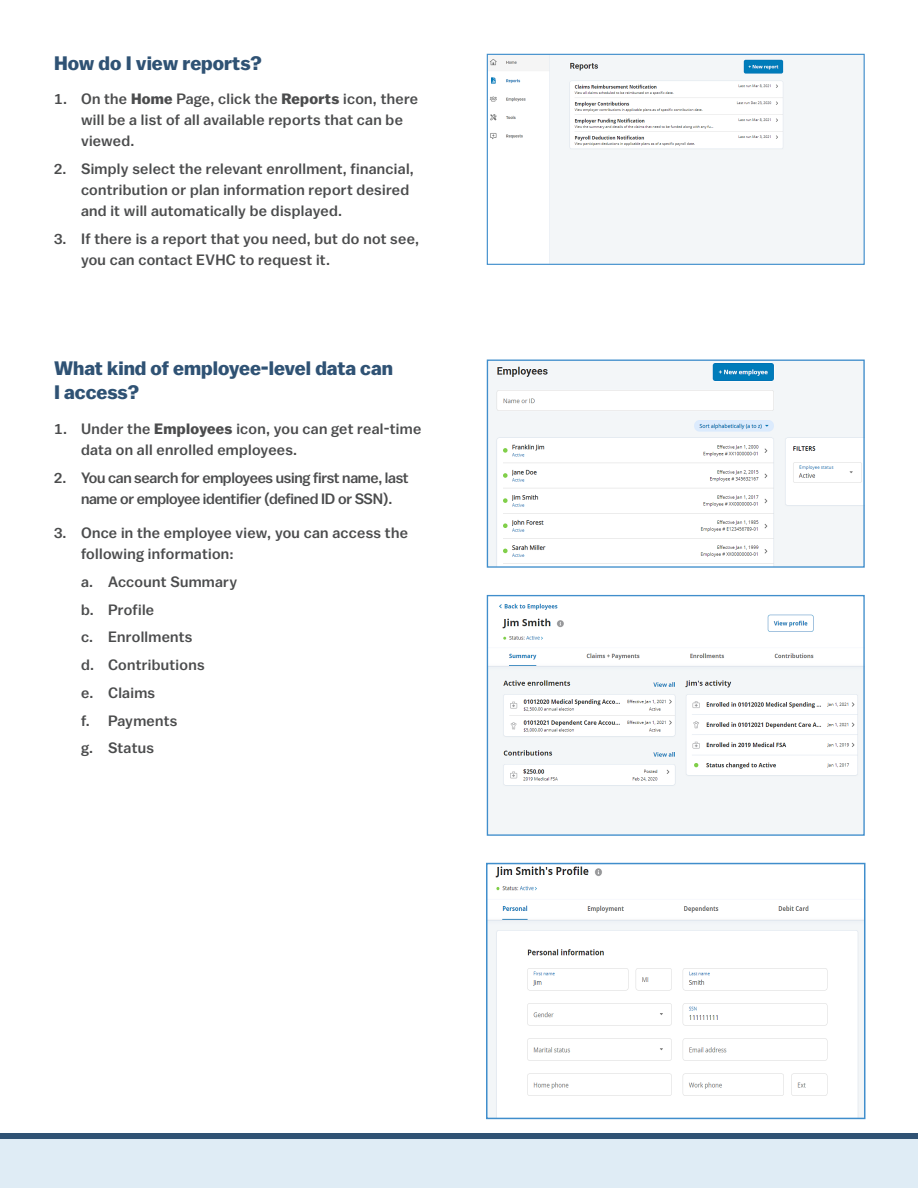
<style>
.page{position:relative;width:918px;height:1188px;background:#fff}
.page>*{position:absolute;margin:0;border:0;box-sizing:border-box;transform-origin:0 0}
.t1{font:700 19.5px/24px "Balto";color:#2f5274}
.t2{font:500 15px/21px "Balto";letter-spacing:.02em;color:#4b4c4d}
.t3{font:500 15px/21px "Balto";letter-spacing:-.02em;color:#4b4c4d}
.s1{font-weight:700}
</style>
<div class="page">
<div style="left:0;top:1139px;width:918px;height:49px;background:#dfecf5"></div>
<img style="left:489px;top:56px;width:374px;height:207px">
<div style="left:487px;top:54px;width:378px;height:211px;border:1px solid #408ecc"></div>
<img style="left:489px;top:362px;width:374px;height:204px">
<div style="left:487px;top:360px;width:378px;height:208px;border:1px solid #408ecc"></div>
<img style="left:489px;top:603px;width:374px;height:231px">
<div style="left:487px;top:595px;width:378px;height:241px;border:1px solid #408ecc"></div>
<img style="left:489px;top:866px;width:373px;height:250px">
<div style="left:486px;top:863px;width:379px;height:256px;border:2px solid #408ecc"></div>
<div style="left:0;top:1134px;width:918px;height:5px;background:#2f5274"></div>
<p class="t1" style="left:54px;top:51px;width:210px">How do I view reports?</p>
<p class="t2" style="left:81px;top:88px;width:339px;text-indent:-27px">1. On the <span class="s1">Home</span> Page, click the <span class="s1">Reports</span> icon, there will be a list of all available reports that can be viewed.</p>
<p class="t2" style="left:81px;top:158px;width:334px;text-indent:-27px">2. Simply select the relevant enrollment, financial, contribution or plan information report desired and it will automatically be displayed.</p>
<p class="t2" style="left:81px;top:228px;width:340px;text-indent:-27px">3. If there is a report that you need, but do not see, you can contact EVHC to request it.</p>
<p class="t1" style="left:54px;top:356px;width:341px">What kind of employee-level data can<br>I access?</p>
<p class="t2" style="left:81px;top:418px;width:342px;text-indent:-27px">1. Under the <span class="s1">Employees</span> icon, you can get real-time data on all enrolled employees.</p>
<p class="t3" style="left:81px;top:467px;width:329px;text-indent:-27px">2. You can search for employees using first name, last name or employee identifier (defined ID or SSN).</p>
<p class="t2" style="left:81px;top:522px;width:328px;text-indent:-27px">3. Once in the employee view, you can access the following information:</p>
<p class="t2" style="left:81px;top:571px;width:158px">a. Account Summary</p>
<p class="t2" style="left:81px;top:599px;width:75px">b. Profile</p>
<p class="t2" style="left:81px;top:626px;width:113px">c. Enrollments</p>
<p class="t2" style="left:81px;top:654px;width:125px">d. Contributions</p>
<p class="t2" style="left:81px;top:682px;width:76px">e. Claims</p>
<p class="t2" style="left:81px;top:710px;width:98px">f. Payments</p>
<p class="t2" style="left:81px;top:737px;width:75px">g. Status</p>
</div>
